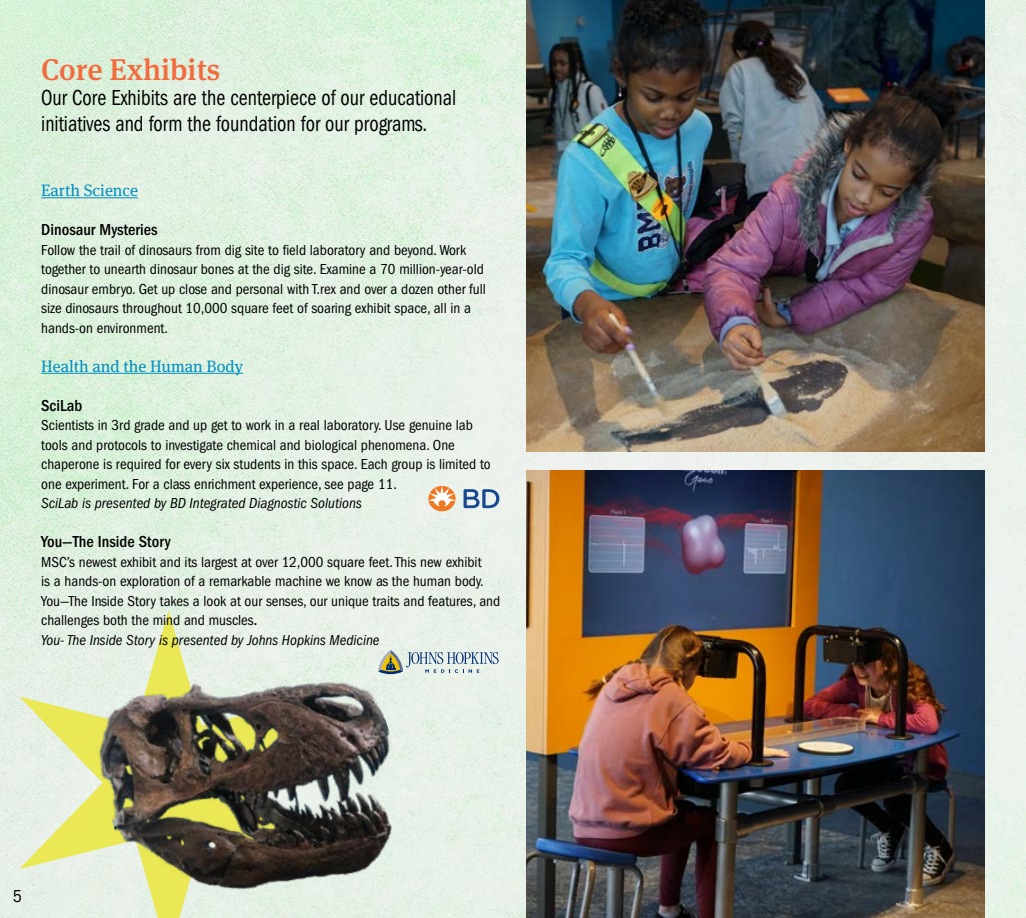
<style>
.page{position:relative;width:1026px;height:918px;background:#fff}
.page>*{position:absolute;margin:0;border:0;box-sizing:border-box;transform-origin:0 0}
.t1{font:500 30px "Meta Serif Pro";color:#f36c3d}
.t2{font:condensed 22.5px/25.5px "Franklin Gothic LT Pro";color:#000;scale:.9 1}
.t3{font:condensed 18px "Franklin Gothic LT Pro";color:#000}
.t4{font:500 condensed 16.5px "Franklin Gothic LT Pro";color:#000}
.t5{font:16.5px "Meta Serif Pro";color:#008dc1}
.t6{font:condensed 15px/19.5px "Franklin Gothic LT Pro";color:#000}
.t7{font:italic condensed 15px "Franklin Gothic LT Pro";color:#000}
.s1{font-weight:500}
.s2{font-style:italic}
</style>
<div class="page">
<img style="left:0;top:0;width:1026px;height:918px">
<svg style="left:428px;top:650px;width:71px;height:25px;background:#c3d2d6"></svg>
<svg style="left:511px;top:692px;width:7px;height:7px"></svg>
<svg style="left:464px;top:489px;width:35px;height:19px"></svg>
<svg style="left:428px;top:486px;width:28px;height:25px"></svg>
<img style="left:527px;top:471px;width:458px;height:447px">
<img style="left:526px;top:0;width:459px;height:451px">
<svg style="left:19px;top:610px;width:299px;height:308px;background:#e6efd2"></svg>
<img style="left:79px;top:629px;width:349px;height:289px">
<hr style="left:41px;top:197px;width:97px;height:1px;background:#008dc1">
<hr style="left:41px;top:373px;width:202px;height:1px;background:#008dc1">
<h1 class="t1" style="left:41px;top:46px;width:181px">Core Exhibits</h1>
<h2 class="t2" style="left:41px;top:85px;width:463px">Our Core Exhibits are the centerpiece of our educational initiatives and form the foundation for our programs.</h2>
<p class="t5" style="left:41px;top:178px;width:98px">Earth Science</p>
<p class="t4" style="left:41px;top:220px;width:118px">Dinosaur Mysteries</p>
<p class="t6" style="left:41px;top:240px;width:446px">Follow the trail of dinosaurs from dig site to field laboratory and beyond. Work together to unearth dinosaur bones at the dig site. Examine a 70 million-year-old dinosaur embryo. Get up close and personal with T.rex and over a dozen other full size dinosaurs throughout 10,000 square feet of soaring exhibit space, all in a hands-on environment.</p>
<p class="t5" style="left:41px;top:354px;width:203px">Health and the Human Body</p>
<p class="t4" style="left:41px;top:396px;width:43px">SciLab</p>
<p class="t6" style="left:41px;top:416px;width:451px">Scientists in 3rd grade and up get to work in a real laboratory. Use genuine lab tools and protocols to investigate chemical and biological phenomena. One chaperone is required for every six students in this space. Each group is limited to one experiment. For a class enrichment experience, see page 11.</p>
<p class="t7" style="left:41px;top:495px;width:322px">SciLab is presented by BD Integrated Diagnostic Solutions</p>
<p class="t4" style="left:41px;top:532px;width:131px">You—The Inside Story</p>
<p class="t6" style="left:41px;top:552px;width:461px">MSC’s newest exhibit and its largest at over 12,000 square feet. This new exhibit<br>is a hands-on exploration of a remarkable machine we know as the human body.<br>You—The Inside Story takes a look at our senses, our unique traits and features, and challenges both the mind and muscles<span class="s1">.<br></span><span class="s2">You- The Inside Story is presented by Johns Hopkins Medicine</span></p>
<p class="t3" style="left:13px;top:886px;width:11px">5</p>
</div>
